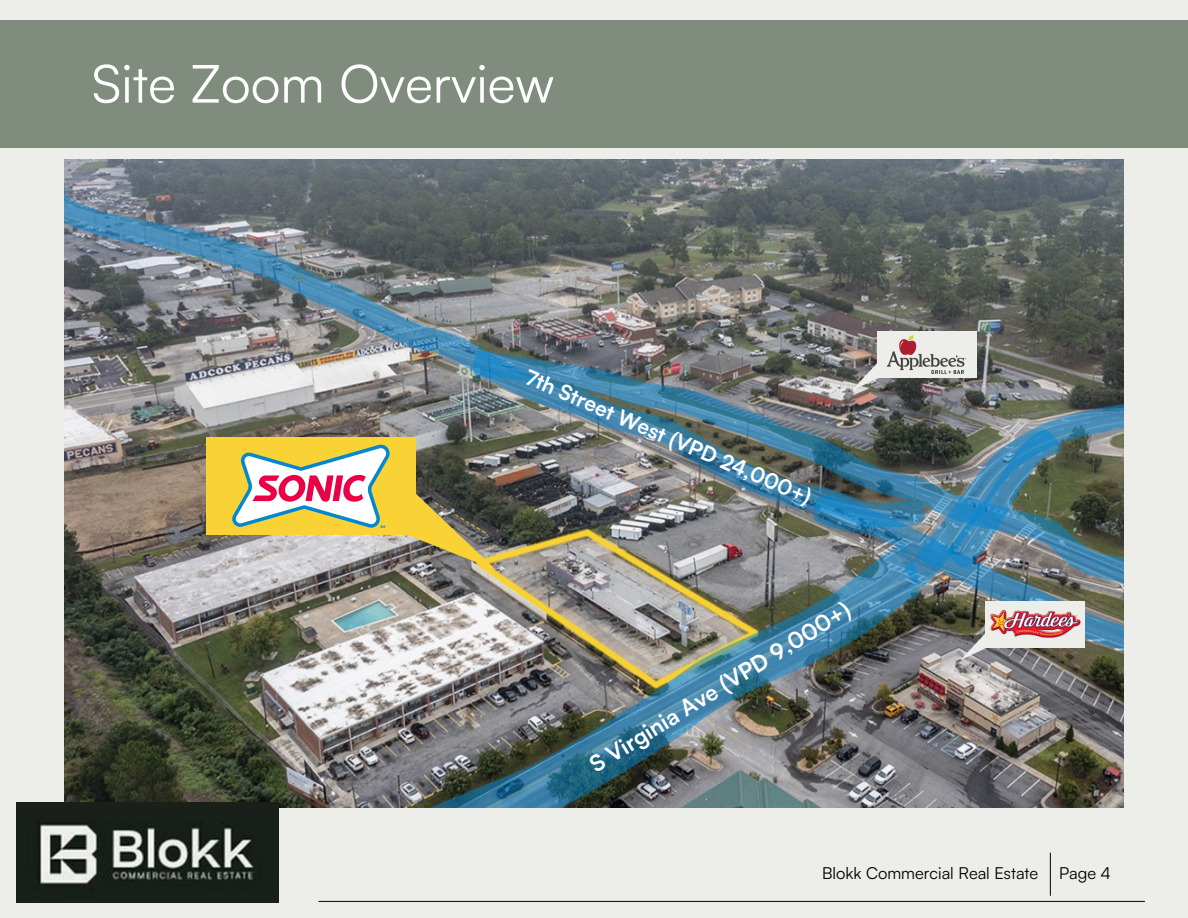
<style>
.page{position:relative;width:1188px;height:918px;background:#edeee9}
.page>*{position:absolute;margin:0;border:0;box-sizing:border-box;transform-origin:0 0}
.t1{font:52.5px "Satoshi";color:#fff}
.t2{font:700 22.5px "Satoshi";color:#fff}
.t3{font:700 21px "Satoshi";color:#fff}
.t4{font:16.5px "Satoshi";color:#000}
</style>
<div class="page">
<div style="left:0;top:20px;width:1188px;height:128px;background:#7f8c7e"></div>
<hr style="left:318px;top:901px;width:827px;height:1px;background:#191e19">
<hr style="left:1050px;top:853px;width:1px;height:43px;background:#191e19">
<img style="left:64px;top:160px;width:1059px;height:648px">
<img style="left:16px;top:803px;width:262px;height:100px">
<div style="left:206px;top:438px;width:210px;height:97px;background:#f9d335"></div>
<svg style="left:232px;top:445px;width:265px;height:125px"></svg>
<div style="left:986px;top:601px;width:99px;height:46px;background:#edeee9"></div>
<svg style="left:960px;top:613px;width:59px;height:47px"></svg>
<img style="left:988px;top:598px;width:95px;height:43px">
<div style="left:877px;top:332px;width:99px;height:46px;background:#edeee9"></div>
<svg style="left:851px;top:344px;width:59px;height:47px"></svg>
<img style="left:888px;top:336px;width:78px;height:38px">
<p class="t1" style="left:92px;top:50px;width:464px">Site Zoom Overview</p>
<p class="t3" style="left:532px;top:364px;width:310px;rotate:23deg">7th Street West (VPD 24,000+)</p>
<p class="t2" style="left:584px;top:754px;width:303px;rotate:-32deg">S Virginia Ave (VPD 9,000+)</p>
<h2 class="t4" style="left:822px;top:862px;width:218px">Blokk Commercial Real Estate</h2>
<p class="t4" style="left:1059px;top:862px;width:53px">Page 4</p>
</div>
